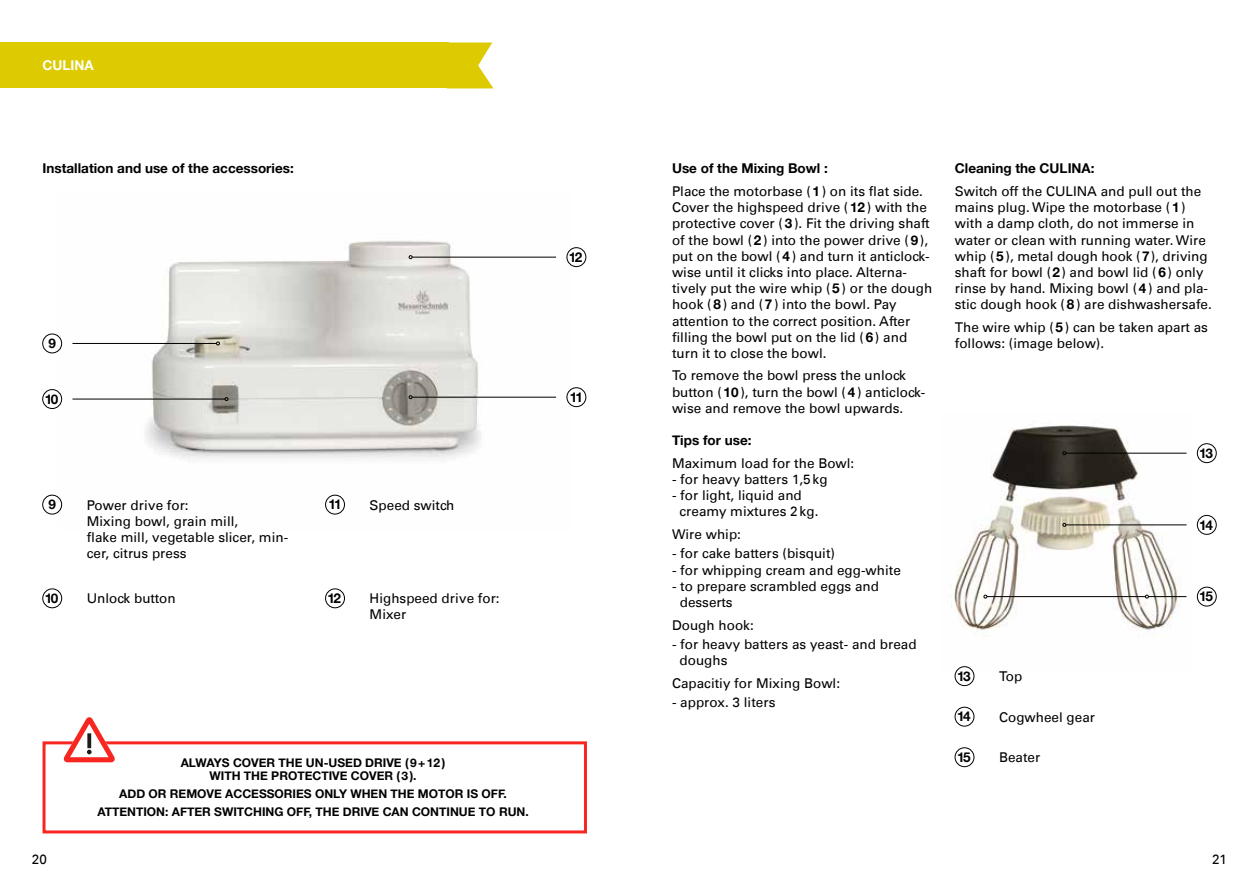
<style>
.page{position:relative;width:1259px;height:893px;background:#fff}
.page>*{position:absolute;margin:0;border:0;box-sizing:border-box;transform-origin:0 0}
.t1{font:13.5px/16.2px "Univers";color:#000}
.t2{font:700 13.5px "Helvetica Neue";color:#000}
.t3{font:700 13.5px "Helvetica Neue";color:#fff}
.t4{font:700 12px/13.5px "Helvetica Neue";color:#000;text-align:center}
.s1{font-family:"Helvetica Neue";font-weight:700}
</style>
<div class="page">
<img style="left:58px;top:241px;width:513px;height:274px">
<img style="left:950px;top:425px;width:237px;height:249px">
<div style="left:567px;top:388px;width:19px;height:19px;border:1px solid #000;border-radius:50%"></div>
<div style="left:43px;top:334px;width:19px;height:19px;border:1px solid #000;border-radius:50%"></div>
<hr style="left:412px;top:397px;width:144px;height:1px;background:#000">
<svg style="left:409px;top:395px;width:3px;height:4px"></svg>
<hr style="left:412px;top:257px;width:144px;height:1px;background:#000">
<svg style="left:409px;top:255px;width:3px;height:4px"></svg>
<hr style="left:72px;top:343px;width:144px;height:1px;background:#000">
<svg style="left:216px;top:342px;width:4px;height:3px"></svg>
<hr style="left:72px;top:399px;width:153px;height:1px;background:#000">
<svg style="left:225px;top:397px;width:3px;height:4px"></svg>
<hr style="left:1066px;top:453px;width:120px;height:1px;background:#000">
<svg style="left:1062px;top:451px;width:4px;height:4px"></svg>
<hr style="left:1066px;top:524px;width:120px;height:1px;background:#000">
<svg style="left:1062px;top:523px;width:4px;height:4px"></svg>
<hr style="left:1148px;top:596px;width:38px;height:1px;background:#000">
<hr style="left:987px;top:596px;width:158px;height:1px;background:#000">
<svg style="left:983px;top:595px;width:4px;height:3px"></svg>
<div style="left:325px;top:495px;width:20px;height:19px;border:1px solid #000;border-radius:50%"></div>
<div style="left:0;top:43px;width:448px;height:45px;background:#ddca00"></div>
<svg style="left:448px;top:43px;width:45px;height:45px"></svg>
<div style="left:43px;top:741px;width:544px;height:92px;border:3px solid #f72621"></div>
<div style="left:567px;top:247px;width:19px;height:20px;border:1px solid #000;border-radius:50%"></div>
<div style="left:43px;top:389px;width:19px;height:20px;border:1px solid #000;border-radius:50%"></div>
<div style="left:1197px;top:587px;width:19px;height:19px;border:1px solid #000;border-radius:50%"></div>
<div style="left:1197px;top:515px;width:19px;height:19px;border:1px solid #000;border-radius:50%"></div>
<div style="left:1197px;top:443px;width:19px;height:20px;border:1px solid #000;border-radius:50%"></div>
<div style="left:43px;top:495px;width:19px;height:19px;border:1px solid #000;border-radius:50%"></div>
<div style="left:43px;top:589px;width:19px;height:19px;border:1px solid #000;border-radius:50%"></div>
<div style="left:325px;top:589px;width:20px;height:19px;border:1px solid #000;border-radius:50%"></div>
<div style="left:955px;top:666px;width:19px;height:20px;border:1px solid #000;border-radius:50%"></div>
<div style="left:955px;top:707px;width:19px;height:19px;border:1px solid #000;border-radius:50%"></div>
<div style="left:955px;top:748px;width:19px;height:19px;border:1px solid #000;border-radius:50%"></div>
<svg style="left:64px;top:717px;width:51px;height:45px"></svg>
<p class="t3" style="left:43px;top:57px;width:53px">CULINA</p>
<p class="t2" style="left:43px;top:160px;width:253px">Installation and use of the accessories:</p>
<p class="t2" style="left:48px;top:335px;width:9px">9</p>
<p class="t2" style="left:45px;top:391px;width:15px">10</p>
<p class="t1" style="left:87px;top:497px;width:203px">Power drive for:<br>Mixing bowl, grain mill,<br>flake mill, vegetable slicer, min&shy;cer, citrus press</p>
<p class="t1" style="left:369px;top:497px;width:86px">Speed switch</p>
<p class="t1" style="left:87px;top:590px;width:90px">Unlock button</p>
<p class="t1" style="left:369px;top:590px;width:132px">Highspeed drive for:<br>Mixer</p>
<p class="t2" style="left:48px;top:496px;width:9px">9</p>
<p class="t2" style="left:328px;top:496px;width:15px">11</p>
<p class="t2" style="left:45px;top:590px;width:15px">10</p>
<p class="t2" style="left:327px;top:590px;width:15px">12</p>
<p class="t2" style="left:569px;top:249px;width:15px">12</p>
<p class="t2" style="left:570px;top:389px;width:15px">11</p>
<p class="t4" style="left:181px;top:756px;width:266px">ALWAYS COVER THE UN-USED DRIVE (9+12)<br>WITH THE PROTECTIVE COVER (3).</p>
<p class="t4" style="left:97px;top:785px;width:433px;line-height:18px">ADD OR REMOVE ACCESSORIES ONLY WHEN THE MOTOR IS OFF.<br>ATTENTION: AFTER SWITCHING OFF, THE DRIVE CAN CONTINUE TO RUN.</p>
<p class="t1" style="left:672px;top:157px;width:252px;line-height:22.5px"><span class="s1">Use of the Mixing Bowl :<br></span>Place the motorbase (<span class="s1">1</span>) on its flat side.</p>
<p class="t1" style="left:672px;top:199px;width:262px">Cover the highspeed drive (<span class="s1">12</span>) with the protective cover (<span class="s1">3</span>). Fit the driving shaft of the bowl (<span class="s1">2</span>) into the power drive (<span class="s1">9</span>), put on the bowl (<span class="s1">4</span>) and turn it anticlock&shy;wise until it clicks into place. Alterna&shy;tively put the wire whip (<span class="s1">5</span>) or the dough hook (<span class="s1">8</span>) and (<span class="s1">7</span>) into the bowl. Pay attention to the correct position. After filling the bowl put on the lid (<span class="s1">6</span>) and turn it to close the bowl.</p>
<p class="t1" style="left:672px;top:368px;width:255px">To remove the bowl press the unlock button (<span class="s1">10</span>), turn the bowl (<span class="s1">4</span>) anticlock&shy;wise and remove the bowl upwards.</p>
<p class="t1" style="left:672px;top:429px;width:184px;line-height:22.5px"><span class="s1">Tips for use:<br></span>Maximum load for the Bowl:</p>
<p class="t1" style="left:672px;top:471px;width:157px">- for heavy batters 1,5kg</p>
<p class="t1" style="left:679px;top:487px;width:140px;text-indent:-8px">- for light, liquid and creamy mixtures 2kg.</p>
<p class="t1" style="left:672px;top:526px;width:71px">Wire whip:</p>
<p class="t1" style="left:672px;top:546px;width:164px">- for cake batters (bisquit)</p>
<p class="t1" style="left:672px;top:562px;width:230px">- for whipping cream and egg-white</p>
<p class="t1" style="left:680px;top:578px;width:201px;text-indent:-8px">- to prepare scrambled eggs and desserts</p>
<p class="t1" style="left:672px;top:617px;width:83px">Dough hook:</p>
<p class="t1" style="left:679px;top:636px;width:238px;text-indent:-8px">- for heavy batters as yeast- and bread doughs</p>
<p class="t1" style="left:672px;top:675px;width:170px">Capacitiy for Mixing Bowl:</p>
<p class="t1" style="left:672px;top:694px;width:105px">- approx. 3 liters</p>
<p class="t1" style="left:955px;top:157px;width:248px;line-height:22.5px"><span class="s1">Cleaning the CULINA:<br></span>Switch off the CULINA and pull out the</p>
<p class="t1" style="left:955px;top:199px;width:258px">mains plug. Wipe the motorbase (<span class="s1">1</span>) with a damp cloth, do not immerse in water or clean with running water. Wire whip (<span class="s1">5</span>), metal dough hook (<span class="s1">7</span>), driving shaft for bowl (<span class="s1">2</span>) and bowl lid (<span class="s1">6</span>) only rinse by hand. Mixing bowl (<span class="s1">4</span>) and pla&shy;stic dough hook (<span class="s1">8</span>) are dishwashersafe.</p>
<p class="t1" style="left:955px;top:319px;width:255px">The wire whip (<span class="s1">5</span>) can be taken apart as follows: (image below).</p>
<p class="t2" style="left:1199px;top:445px;width:15px">13</p>
<p class="t2" style="left:1199px;top:516px;width:15px">14</p>
<p class="t2" style="left:957px;top:668px;width:15px">13</p>
<p class="t2" style="left:957px;top:708px;width:15px">14</p>
<p class="t2" style="left:957px;top:749px;width:15px">15</p>
<p class="t1" style="left:999px;top:668px;width:25px">Top</p>
<p class="t1" style="left:999px;top:709px;width:98px">Cogwheel gear</p>
<p class="t1" style="left:999px;top:749px;width:43px">Beater</p>
<p class="t2" style="left:1199px;top:588px;width:15px">15</p>
<p class="t1" style="left:32px;top:852px;width:17px">20</p>
<p class="t1" style="left:1212px;top:852px;width:17px">21</p>
</div>
